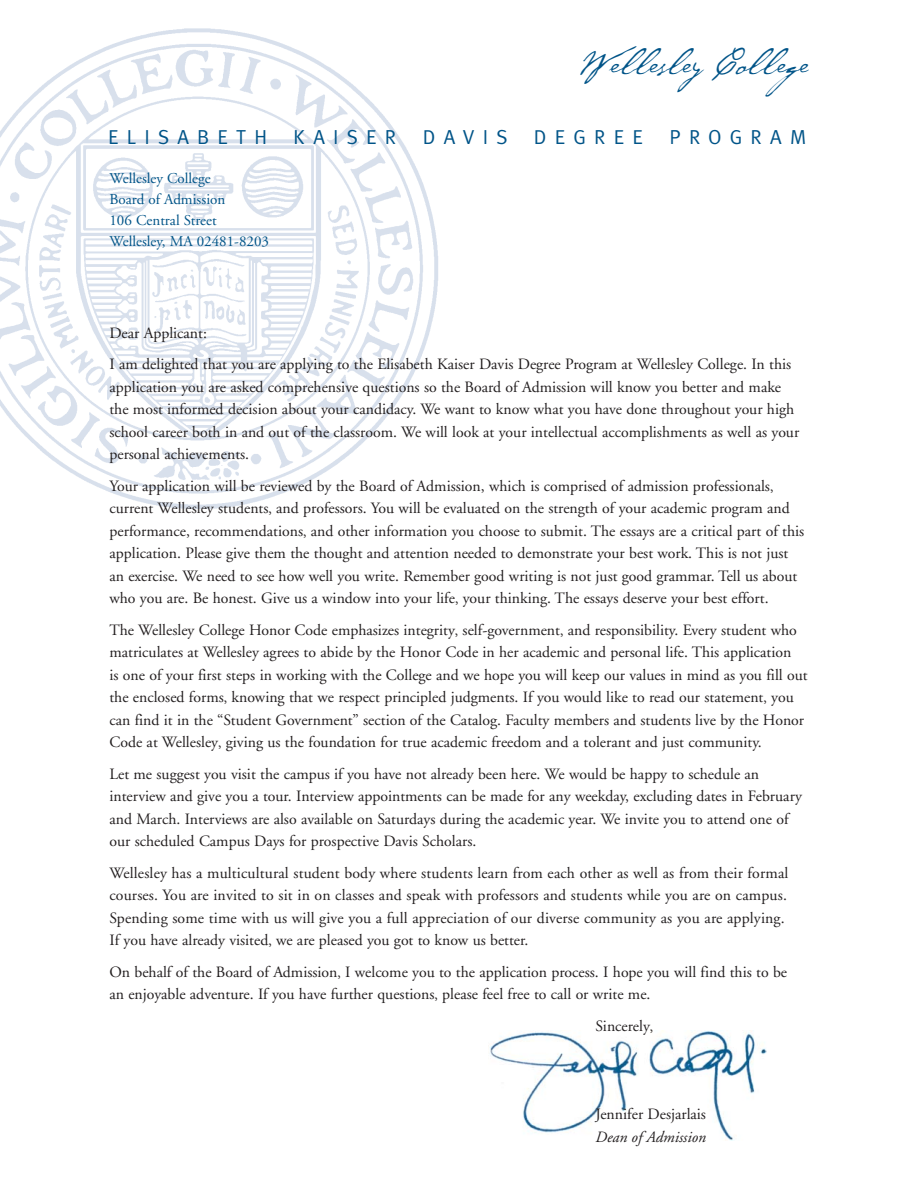
<style>
.page{position:relative;width:918px;height:1188px;background:#fff}
.page>*{position:absolute;margin:0;border:0;box-sizing:border-box;transform-origin:0 0}
.t1{font:36px "P22 Cezanne";color:#005488}
.t2{font:20.25px "Meta";letter-spacing:.405em;color:#005488}
.t3{font:15.75px/22.5px "Adobe Garamond";color:#231f20}
.t4{font:italic 15.75px "Adobe Garamond";color:#231f20}
.t5{font:15px/21px "Adobe Garamond";color:#005488}
</style>
<div class="page">
<img style="left:490px;top:1031px;width:276px;height:109px">
<img style="left:0;top:28px;width:438px;height:481px">
<h1 class="t1" style="left:579px;top:39px;width:243px">Wellesley College</h1>
<p class="t2" style="left:108px;top:130px;width:161px">ELISABETH</p>
<p class="t2" style="left:294px;top:130px;width:104px">KAISER</p>
<p class="t2" style="left:423px;top:130px;width:86px">DAVIS</p>
<p class="t2" style="left:534px;top:130px;width:111px">DEGREE</p>
<p class="t2" style="left:669px;top:130px;width:138px">PROGRAM</p>
<p class="t5" style="left:110px;top:169px;width:161px">Wellesley College<br>Board of Admission<br>106 Central Street<br>Wellesley, MA 02481-8203</p>
<p class="t3" style="left:109px;top:319px;width:683px;line-height:31.5px">Dear Applicant:<br>I am delighted that you are applying to the Elisabeth Kaiser Davis Degree Program at Wellesley College. In this</p>
<p class="t3" style="left:109px;top:377px;width:691px">application you are asked comprehensive questions so the Board of Admission will know you better and make the most informed decision about your candidacy. We want to know what you have done throughout your high school career both in and out of the classroom. We will look at your intellectual accomplishments as well as your personal achievements.</p>
<p class="t3" style="left:109px;top:476px;width:696px">Your application will be reviewed by the Board of Admission, which is comprised of admission professionals‚ current Wellesley students‚ and professors. You will be evaluated on the strength of your academic program and performance, recommendations‚ and other information you choose to submit. The essays are a critical part of this application. Please give them the thought and attention needed to demonstrate your best work. This is not just an exercise. We need to see how well you write. Remember good writing is not just good grammar. Tell us about who you are. Be honest. Give us a window into your life‚ your thinking. The essays deserve your best effort.</p>
<p class="t3" style="left:109px;top:620px;width:700px">The Wellesley College Honor Code emphasizes integrity‚ self-government‚ and responsibility. Every student who matriculates at Wellesley agrees to abide by the Honor Code in her academic and personal life. This application<br>is one of your first steps in working with the College and we hope you will keep our values in mind as you fill out the enclosed forms‚ knowing that we respect principled judgments. If you would like to read our statement‚ you can find it in the “Student Government” section of the Catalog. Faculty members and students live by the Honor Code at Wellesley‚ giving us the foundation for true academic freedom and a tolerant and just community.</p>
<p class="t3" style="left:109px;top:764px;width:694px">Let me suggest you visit the campus if you have not already been here. We would be happy to schedule an interview and give you a tour. Interview appointments can be made for any weekday, excluding dates in February and March. Interviews are also available on Saturdays during the academic year. We invite you to attend one of our scheduled Campus Days for prospective Davis Scholars.</p>
<p class="t3" style="left:109px;top:863px;width:681px">Wellesley has a multicultural student body where students learn from each other as well as from their formal courses. You are invited to sit in on classes and speak with professors and students while you are on campus.<br>Spending some time with us will give you a full appreciation of our diverse community as you are applying.<br>If you have already visited‚ we are pleased you got to know us better.</p>
<p class="t3" style="left:109px;top:962px;width:679px">On behalf of the Board of Admission‚ I welcome you to the application process. I hope you will find this to be an enjoyable adventure. If you have further questions‚ please feel free to call or write me.</p>
<p class="t3" style="left:595px;top:1016px;width:59px">Sincerely‚</p>
<p class="t3" style="left:595px;top:1105px;width:112px">Jennifer Desjarlais</p>
<p class="t4" style="left:595px;top:1131px;width:112px">Dean of Admission</p>
</div>
